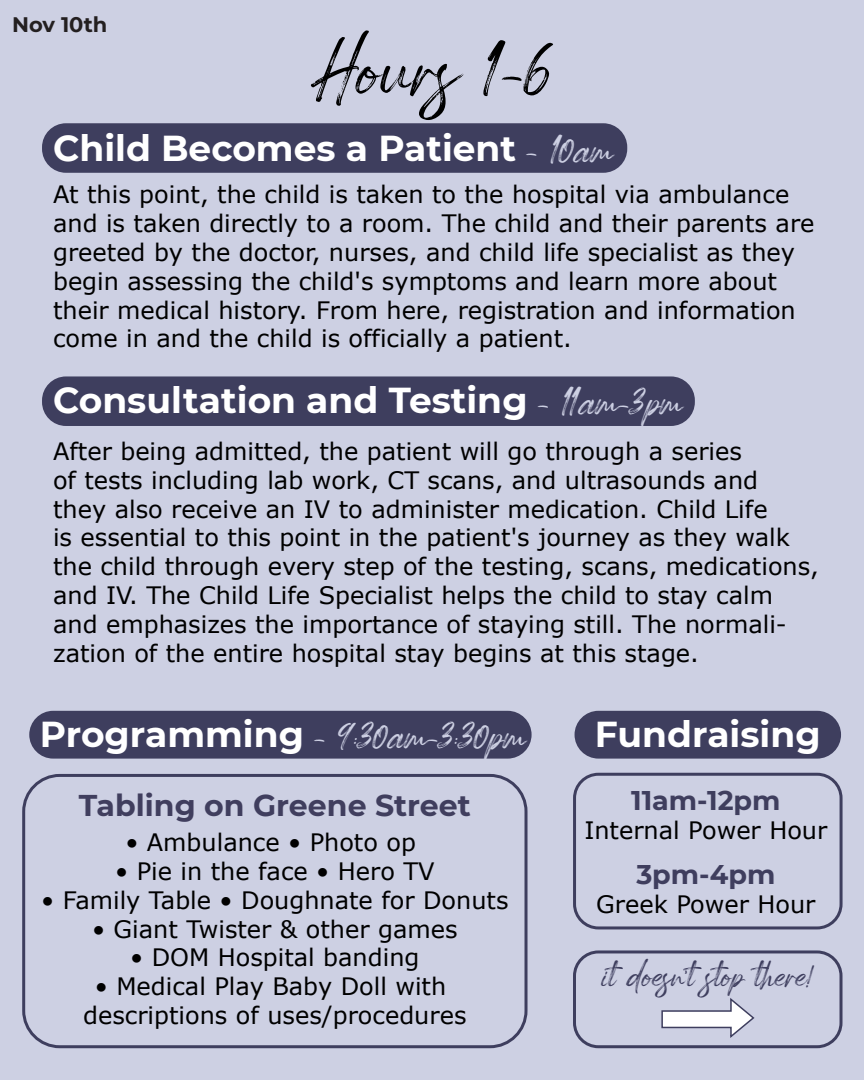
<style>
.page{position:relative;width:864px;height:1080px;background:#cdd0e3}
.page>*{position:absolute;margin:0;border:0;box-sizing:border-box;transform-origin:0 0}
.t1{font:75px "Spartwell";color:#000}
.t2{font:39px "Spartwell";color:#cdd0e3}
.t3{font:700 36px "Montserrat";color:#fff}
.t4{font:32.4px "Spartwell";color:#3e3e5e}
.t5{font:700 30px "Montserrat";color:#403e5e}
.t6{font:700 27px "Montserrat";color:#3f3e5e}
.t7{font:24px/28.8px "Verdana";color:#000}
.t8{font:700 21px "Montserrat";color:#231f20}
.s1{font-family:"Spartwell";font-weight:400;font-size:39px;color:#cdd0e3}
.s2{font-family:"Montserrat";font-weight:700;font-size:36px;color:#fff}
</style>
<div class="page">
<div style="left:42px;top:123px;width:585px;height:50px;background:#3e3e5e;border-radius:24px"></div>
<div style="left:42px;top:376px;width:653px;height:50px;background:#3e3e5e;border-radius:24px"></div>
<div style="left:29px;top:711px;width:503px;height:48px;background:#3e3e5e;border-radius:24px"></div>
<div style="left:573px;top:773px;width:270px;height:156px;border:3px solid #3e3e5e;border-radius:24px"></div>
<div style="left:22px;top:774px;width:506px;height:274px;border:3px solid #3e3e5e;border-radius:36px"></div>
<div style="left:575px;top:711px;width:266px;height:48px;background:#3e3e5e;border-radius:24px"></div>
<div style="left:573px;top:950px;width:270px;height:98px;border:3px solid #3e3e5e;border-radius:24px"></div>
<svg style="left:661px;top:998px;width:94px;height:40px"></svg>
<p class="t8" style="left:12px;top:9px;width:97px">Nov 10th</p>
<h1 class="t1" style="left:316px;top:21px;width:236px">Hours 1-6</h1>
<h3 class="t3" style="left:53px;top:122px;width:561px">Child Becomes a Patient <span class="s1">- 10am</span></h3>
<p class="t7" style="left:53px;top:181px;width:763px">At this point, the child is taken to the hospital via ambulance and is taken directly to a room. The child and their parents are greeted by the doctor, nurses, and child life specialist as they begin assessing the child's symptoms and learn more about their medical history. From here, registration and information come in and the child is officially a patient.</p>
<h3 class="t3" style="left:53px;top:374px;width:631px">Consultation and Testing <span class="s1">- 11am-3pm</span></h3>
<p class="t7" style="left:53px;top:437px;width:767px">After being admitted, the patient will go through a series<br>of tests including lab work, CT scans, and ultrasounds and<br>they also receive an IV to administer medication. Child Life<br>is essential to this point in the patient's journey as they walk the child through every step of the testing, scans, medications, and IV. The Child Life Specialist helps the child to stay calm and emphasizes the importance of staying still. The normali&shy;zation of the entire hospital stay begins at this stage.</p>
<h2 class="t2" style="left:40px;top:711px;width:487px"><span class="s2">Programming</span> - 9:30am-3:30pm</h2>
<p class="t5" style="left:79px;top:783px;width:394px">Tabling on Greene Street</p>
<p class="t7" style="left:125px;top:828px;width:292px">• Ambulance • Photo op</p>
<p class="t7" style="left:115px;top:857px;width:321px">• Pie in the face • Hero TV</p>
<p class="t7" style="left:41px;top:886px;width:469px">• Family Table • Doughnate for Donuts</p>
<p class="t7" style="left:92px;top:915px;width:367px">• Giant Twister &amp; other games</p>
<p class="t7" style="left:130px;top:944px;width:291px">• DOM Hospital banding</p>
<p class="t7" style="left:83px;top:972px;width:385px;text-align:center">• Medical Play Baby Doll with descriptions of uses/procedures</p>
<h3 class="t3" style="left:595px;top:708px;width:227px">Fundraising</h3>
<p class="t6" style="left:631px;top:781px;width:151px">11am-12pm</p>
<p class="t7" style="left:584px;top:816px;width:245px">Internal Power Hour</p>
<p class="t6" style="left:636px;top:855px;width:141px">3pm-4pm</p>
<p class="t7" style="left:596px;top:890px;width:221px">Greek Power Hour</p>
<h3 class="t4" style="left:602px;top:955px;width:213px">it doesn’t stop there!</h3>
</div>
